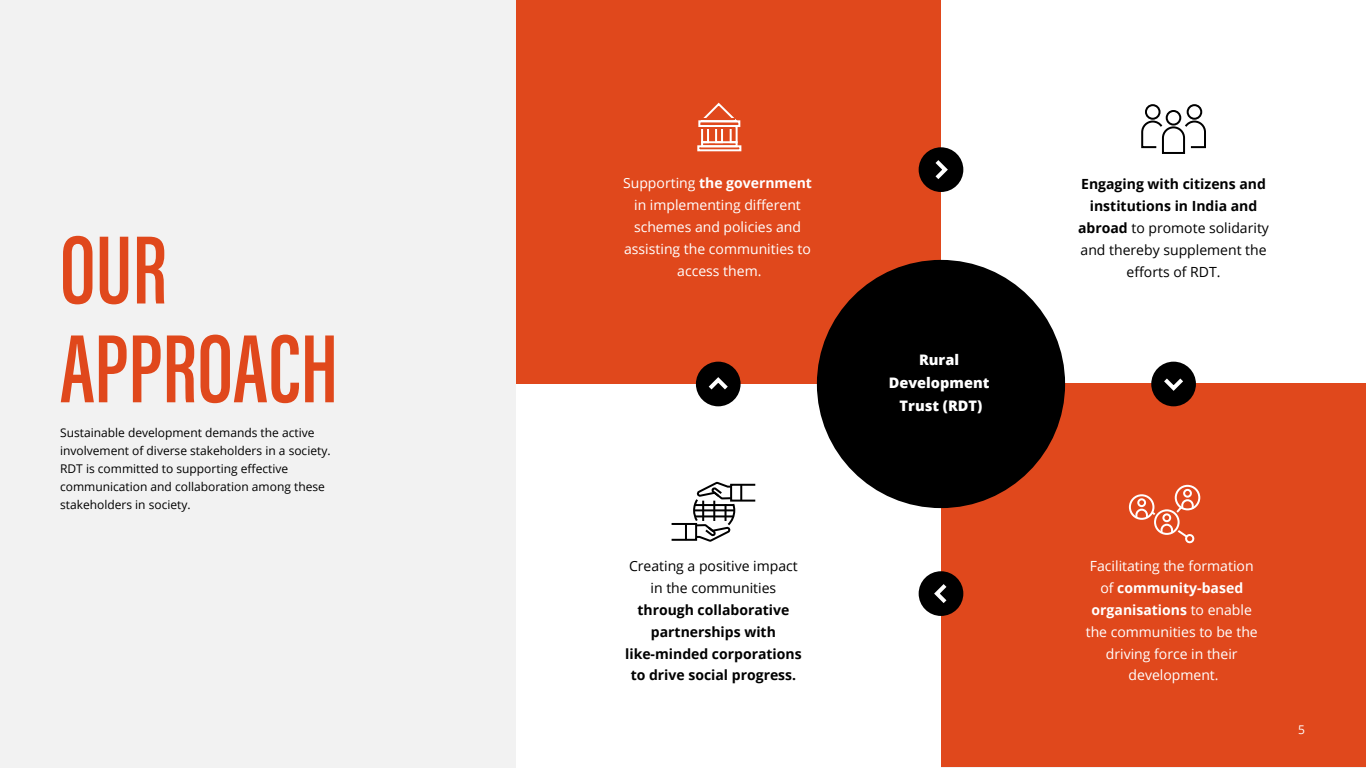
<style>
.page{position:relative;width:1366px;height:768px;background:#f2f2f2}
.page>*{position:absolute;margin:0;border:0;box-sizing:border-box;transform-origin:0 0}
.t1{font:600 100px/98.8px "Acumin Pro Extra Cond";color:#e0481c;scale:.95 1}
.t2{font:800 14.5px/23px "Open Sans";color:#fff;text-align:center}
.t3{font:14px/22px "Open Sans";color:#fff;text-align:center}
.t4{font:14px/22px "Open Sans";color:#000;text-align:center}
.t5{font:700 14px/22px "Open Sans";color:#000;text-align:center}
.t6{font:12px/18px "Open Sans";color:#000}
.t7{font:12px "Open Sans";color:#fff}
.s1{font-weight:700}
</style>
<div class="page">
<div style="left:516px;top:0;width:425px;height:384px;background:#e0481c"></div>
<div style="left:941px;top:0;width:425px;height:384px;background:#fff"></div>
<div style="left:941px;top:383px;width:425px;height:384px;background:#e0481c"></div>
<div style="left:516px;top:384px;width:425px;height:384px;background:#fff"></div>
<div style="left:919px;top:147px;width:44px;height:45px;background:#000;border-radius:50%"></div>
<svg style="left:935px;top:160px;width:13px;height:19px"></svg>
<div style="left:696px;top:362px;width:45px;height:44px;background:#000;border-radius:50%"></div>
<svg style="left:708px;top:377px;width:20px;height:13px"></svg>
<div style="left:1151px;top:362px;width:45px;height:44px;background:#000;border-radius:50%"></div>
<svg style="left:1164px;top:378px;width:19px;height:13px"></svg>
<div style="left:919px;top:571px;width:44px;height:45px;background:#000;border-radius:50%"></div>
<svg style="left:934px;top:584px;width:13px;height:19px"></svg>
<div style="left:698px;top:120px;width:42px;height:7px;border:2px solid #fff"></div>
<div style="left:701px;top:125px;width:8px;height:18px;border:2px solid #fff"></div>
<div style="left:715px;top:125px;width:8px;height:18px;border:2px solid #fff"></div>
<div style="left:730px;top:125px;width:8px;height:18px;border:2px solid #fff"></div>
<div style="left:701px;top:141px;width:37px;height:6px;border:2px solid #fff"></div>
<div style="left:697px;top:145px;width:44px;height:6px;border:2px solid #fff"></div>
<svg style="left:699px;top:102px;width:42px;height:22px"></svg>
<div style="left:1166px;top:110px;width:15px;height:16px;border:2px solid #000;border-radius:50%"></div>
<div style="left:1187px;top:104px;width:15px;height:16px;border:2px solid #000;border-radius:50%"></div>
<svg style="left:1141px;top:120px;width:65px;height:34px"></svg>
<div style="left:1145px;top:104px;width:16px;height:16px;border:2px solid #000;border-radius:50%"></div>
<div style="left:730px;top:484px;width:26px;height:18px;border:2px solid #000"></div>
<div style="left:671px;top:523px;width:26px;height:18px;border:2px solid #000"></div>
<svg style="left:685px;top:481px;width:57px;height:61px"></svg>
<div style="left:817px;top:260px;width:248px;height:248px;background:#000;border-radius:50%"></div>
<hr style="left:692px;top:127px;width:42px;height:2px;background:#e0481c">
<hr style="left:692px;top:118px;width:42px;height:2px;background:#e0481c">
<div style="left:1183px;top:489px;width:9px;height:9px;border:2px solid #fff;border-radius:50%"></div>
<div style="left:1175px;top:485px;width:25px;height:25px;border:2px solid #fff;border-radius:50%"></div>
<div style="left:1129px;top:494px;width:25px;height:26px;border:2px solid #fff;border-radius:50%"></div>
<svg style="left:1134px;top:498px;width:62px;height:45px"></svg>
<div style="left:1162px;top:513px;width:9px;height:9px;border:2px solid #fff;border-radius:50%"></div>
<div style="left:1154px;top:509px;width:26px;height:26px;border:2px solid #fff;border-radius:50%"></div>
<h1 class="t1" style="left:60px;top:220px;width:294px">OUR<br>APPROACH</h1>
<p class="t6" style="left:60px;top:424px;width:272px">Sustainable development demands the active involvement of diverse stakeholders in a society.<br>RDT is committed to supporting effective communication and collaboration among these stakeholders in society.</p>
<p class="t3" style="left:623px;top:172px;width:190px">Supporting <span class="s1">the government </span>in implementing different schemes and policies and assisting the communities to access them.</p>
<p class="t4" style="left:1078px;top:173px;width:192px"><span class="s1">Engaging with citizens and institutions in India and abroad</span> to promote solidarity and thereby supplement the efforts of RDT.</p>
<p class="t2" style="left:889px;top:348px;width:102px">Rural<br>Development<br>Trust (RDT)</p>
<p class="t4" style="left:629px;top:554px;width:170px">Creating a positive impact in the communities</p>
<p class="t5" style="left:625px;top:598px;width:178px">through collaborative partnerships with like-minded corporations to drive social progress.</p>
<p class="t3" style="left:1086px;top:554px;width:174px">Facilitating the formation of <span class="s1">community-based organisations</span> to enable the communities to be the driving force in their development.</p>
<p class="t7" style="left:1298px;top:721px;width:8px">5</p>
</div>
